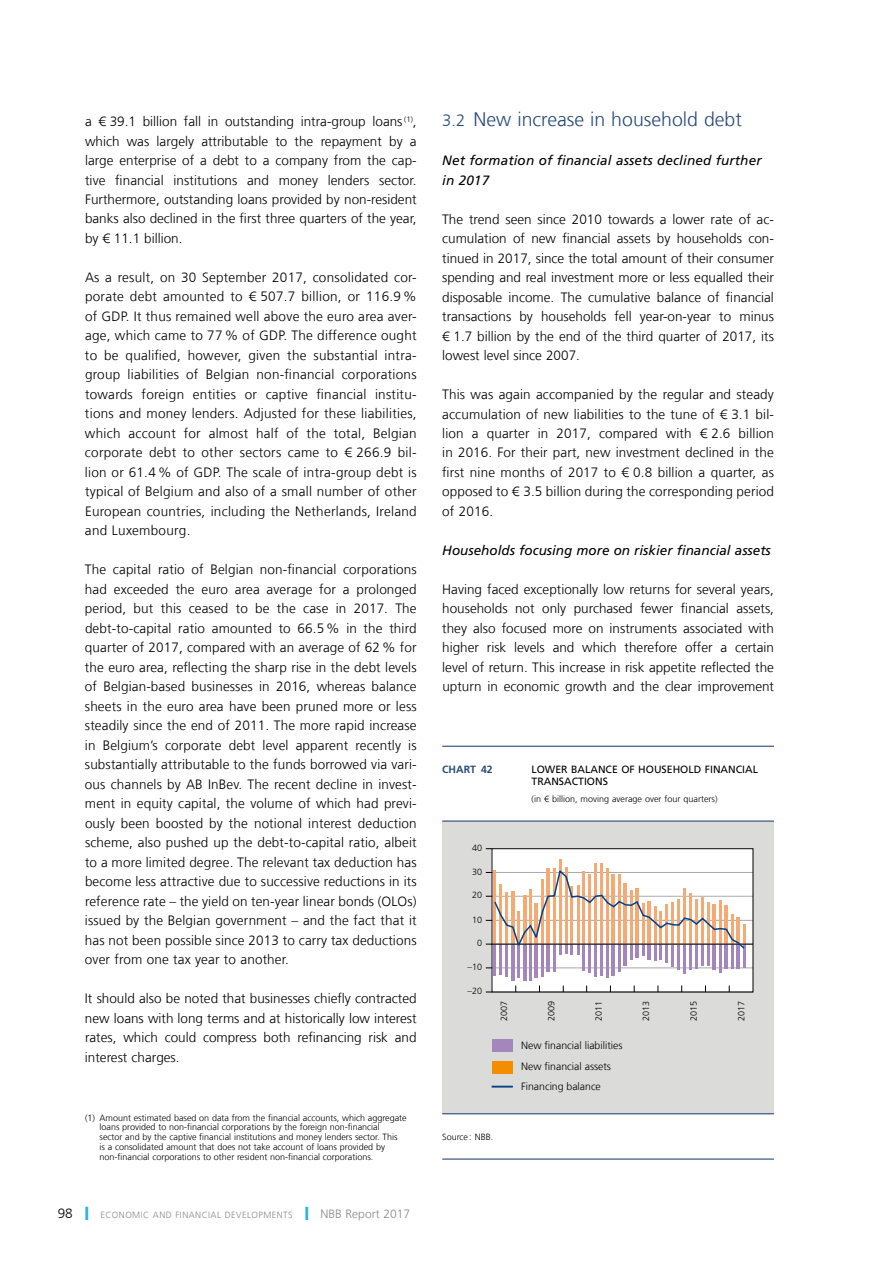
<style>
.page{position:relative;width:893px;height:1263px;background:#fff}
.page>*{position:absolute;margin:0;border:0;box-sizing:border-box;transform-origin:0 0}
.t1{font:300 19.5px "Frutiger LT Com";color:#2a4b7c}
.t2{font:300 13.5px/19.5px "Frutiger LT Com";color:#000;text-align:justify}
.t3{font:italic 13.5px/19.5px "Frutiger LT Com";letter-spacing:.01em;color:#000}
.t4{font:300 12px "Frutiger LT Com";color:#878988}
.t5{font:300 10.5px "Frutiger LT Com";color:#000}
.t6{font:10.5px/12px "Frutiger LT Com";color:#000}
.t7{font:700 10.5px "Frutiger LT Com";color:#2a4b7c}
.t8{font:300 9px/9.8px "Frutiger LT Com";color:#000}
.t9{font:300 9px "Frutiger LT Com";color:#878988}
.s1{font-size:13.5px;color:#000}
.s2{color:#27b3e6}
.s3{font-size:16.5px}
</style>
<div class="page">
<div style="left:442px;top:821px;width:332px;height:293px;background:#dbdbda"></div>
<hr style="left:442px;top:746px;width:332px;height:1px;background:#2a4b7c">
<hr style="left:442px;top:1158px;width:332px;height:2px;background:#2a4b7c">
<hr style="left:442px;top:820px;width:332px;height:2px;background:#2a4b7c">
<hr style="left:442px;top:1113px;width:332px;height:1px;background:#2a4b7c">
<div style="left:493px;top:1061px;width:20px;height:12px;background:#f48e00"></div>
<div style="left:493px;top:1039px;width:20px;height:12px;background:#a386bb"></div>
<svg style="left:492px;top:1086px;width:21px;height:1px"></svg>
<div style="left:492px;top:849px;width:261px;height:143px;background:#fff"></div>
<hr style="left:492px;top:872px;width:261px;height:1px;background:#a7a9a9">
<hr style="left:492px;top:896px;width:261px;height:1px;background:#a7a9a9">
<hr style="left:492px;top:920px;width:261px;height:1px;background:#a7a9a9">
<hr style="left:492px;top:968px;width:261px;height:1px;background:#a7a9a9">
<hr style="left:492px;top:992px;width:261px;height:1px;background:#a7a9a9">
<hr style="left:493px;top:944px;width:3px;height:31px;background:#a386bb">
<hr style="left:499px;top:944px;width:3px;height:31px;background:#a386bb">
<hr style="left:505px;top:944px;width:3px;height:33px;background:#a386bb">
<hr style="left:511px;top:944px;width:3px;height:36px;background:#a386bb">
<hr style="left:517px;top:944px;width:3px;height:34px;background:#a386bb">
<hr style="left:523px;top:944px;width:3px;height:37px;background:#a386bb">
<hr style="left:529px;top:944px;width:3px;height:36px;background:#a386bb">
<hr style="left:535px;top:944px;width:3px;height:33px;background:#a386bb">
<hr style="left:541px;top:944px;width:3px;height:32px;background:#a386bb">
<hr style="left:547px;top:944px;width:3px;height:27px;background:#a386bb">
<hr style="left:553px;top:944px;width:3px;height:27px;background:#a386bb">
<hr style="left:559px;top:860px;width:2px;height:84px;background:#f7a974">
<hr style="left:582px;top:944px;width:3px;height:27px;background:#a386bb">
<hr style="left:588px;top:944px;width:3px;height:28px;background:#a386bb">
<hr style="left:594px;top:944px;width:3px;height:32px;background:#a386bb">
<hr style="left:594px;top:863px;width:3px;height:81px;background:#f7a974">
<hr style="left:600px;top:944px;width:3px;height:32px;background:#a386bb">
<hr style="left:600px;top:863px;width:3px;height:81px;background:#f7a974">
<hr style="left:606px;top:944px;width:3px;height:33px;background:#a386bb">
<hr style="left:612px;top:944px;width:3px;height:32px;background:#a386bb">
<hr style="left:618px;top:944px;width:3px;height:27px;background:#a386bb">
<hr style="left:624px;top:944px;width:3px;height:22px;background:#a386bb">
<hr style="left:665px;top:944px;width:3px;height:19px;background:#a386bb">
<hr style="left:671px;top:944px;width:3px;height:22px;background:#a386bb">
<hr style="left:677px;top:944px;width:3px;height:26px;background:#a386bb">
<hr style="left:683px;top:944px;width:3px;height:30px;background:#a386bb">
<hr style="left:689px;top:944px;width:3px;height:26px;background:#a386bb">
<hr style="left:695px;top:944px;width:3px;height:24px;background:#a386bb">
<hr style="left:701px;top:944px;width:3px;height:21px;background:#a386bb">
<hr style="left:707px;top:944px;width:3px;height:22px;background:#a386bb">
<hr style="left:713px;top:944px;width:3px;height:25px;background:#a386bb">
<hr style="left:719px;top:944px;width:3px;height:28px;background:#a386bb">
<hr style="left:724px;top:944px;width:4px;height:24px;background:#a386bb">
<hr style="left:731px;top:944px;width:2px;height:24px;background:#a386bb">
<hr style="left:736px;top:944px;width:4px;height:25px;background:#a386bb">
<hr style="left:742px;top:944px;width:3px;height:24px;background:#a386bb">
<hr style="left:492px;top:944px;width:261px;height:1px;background:#000">
<svg style="left:486px;top:868px;width:260px;height:92px"></svg>
<div style="left:492px;top:848px;width:261px;height:144px;border:1px solid #000"></div>
<p class="t2" style="left:85px;top:111px;width:333px">a € 39.1 billion fall in outstanding intra-group loans <sup>(1)</sup>, which was largely attributable to the repayment by a large enterprise of a debt to a company from the cap‑ tive financial institutions and money lenders sector.<br>Furthermore, outstanding loans provided by non-resident banks also declined in the first three quarters of the year, by € 11.1 billion.</p>
<p class="t2" style="left:85px;top:267px;width:333px">As a result, on 30 September 2017, consolidated cor‑ porate debt amounted to € 507.7 billion, or 116.9% of GDP. It thus remained well above the euro area aver‑ age, which came to 77% of GDP. The difference ought to be qualified, however, given the substantial intra&shy;group liabilities of Belgian non-financial corporations towards foreign entities or captive financial institu‑ tions and money lenders. Adjusted for these liabilities, which account for almost half of the total, Belgian corporate debt to other sectors came to € 266.9 bil‑ lion or 61.4% of GDP. The scale of intra-group debt is typical of Belgium and also of a small number of other European countries, including the Netherlands, Ireland and Luxembourg.</p>
<p class="t2" style="left:85px;top:560px;width:333px">The capital ratio of Belgian non-financial corporations had exceeded the euro area average for a prolonged period, but this ceased to be the case in 2017. The debt-to-capital ratio amounted to 66.5% in the third quarter of 2017, compared with an average of 62% for the euro area, reflecting the sharp rise in the debt levels of Belgian-based businesses in 2016, whereas balance sheets in the euro area have been pruned more or less steadily since the end of 2011. The more rapid increase in Belgium’s corporate debt level apparent recently is substantially attributable to the funds borrowed via vari‑ ous channels by AB InBev. The recent decline in invest‑ ment in equity capital, the volume of which had previ‑ ously been boosted by the notional interest deduction scheme, also pushed up the debt-to-capital ratio, albeit to a more limited degree. The relevant tax deduction has become less attractive due to successive reductions in its reference rate – the yield on ten-year linear bonds (OLOs) issued by the Belgian government – and the fact that it has not been possible since 2013 to carry tax deductions over from one tax year to another.</p>
<p class="t2" style="left:85px;top:989px;width:333px">It should also be noted that businesses chiefly contracted new loans with long terms and at historically low interest rates, which could compress both refinancing risk and interest charges.</p>
<p class="t8" style="left:100px;top:1112px;width:309px;text-indent:-14px">(1) Amount estimated based on data from the financial accounts, which aggregate loans provided to non-financial corporations by the foreign non-financial<br>sector and by the captive financial institutions and money lenders sector. This<br>is a consolidated amount that does not take account of loans provided by non-financial corporations to other resident non-financial corporations.</p>
<p class="t9" style="left:58px;top:1209px;width:55px"><span class="s1">98</span> <span class="s2">❙</span> Economicandfinancialdevelopments</p>
<p class="t4" style="left:305px;top:1206px;width:106px"><span class="s2">❙</span> NBB Report 2017</p>
<h1 class="t1" style="left:442px;top:107px;width:301px"><span class="s3">3.2</span> New increase in household debt</h1>
<p class="t3" style="left:442px;top:150px;width:321px">Net formation of financial assets declined further in 2017</p>
<p class="t2" style="left:442px;top:209px;width:333px">The trend seen since 2010 towards a lower rate of ac‑ cumulation of new financial assets by households con‑ tinued in 2017, since the total amount of their consumer spending and real investment more or less equalled their disposable income. The cumulative balance of financial transactions by households fell year-on-year to minus € 1.7 billion by the end of the third quarter of 2017, its lowest level since 2007.</p>
<p class="t2" style="left:442px;top:384px;width:333px">This was again accompanied by the regular and steady accumulation of new liabilities to the tune of € 3.1 bil‑ lion a quarter in 2017, compared with € 2.6 billion in 2016. For their part, new investment declined in the first nine months of 2017 to € 0.8 billion a quarter, as opposed to € 3.5 billion during the corresponding period of 2016.</p>
<p class="t3" style="left:442px;top:540px;width:330px">Households focusing more on riskier financial assets</p>
<p class="t2" style="left:442px;top:579px;width:333px">Having faced exceptionally low returns for several years, households not only purchased fewer financial assets, they also focused more on instruments associated with higher risk levels and which therefore offer a certain level of return. This increase in risk appetite reflected the upturn in economic growth and the clear improvement</p>
<p class="t7" style="left:442px;top:763px;width:13px">Chart</p>
<p class="t7" style="left:481px;top:763px;width:13px">42</p>
<p class="t6" style="left:531px;top:763px;width:228px">LOWER BALANCE OF HOUSEHOLD FINANCIAL<br>TRANSACTIONS</p>
<p class="t8" style="left:531px;top:793px;width:188px">(in € billion, moving average over four quarters)</p>
<p class="t8" style="left:472px;top:843px;width:12px">40</p>
<p class="t8" style="left:472px;top:866px;width:12px">30</p>
<p class="t8" style="left:472px;top:890px;width:12px">20</p>
<p class="t8" style="left:472px;top:914px;width:12px">10</p>
<p class="t8" style="left:477px;top:938px;width:7px">0</p>
<p class="t8" style="left:468px;top:962px;width:16px">–10</p>
<p class="t8" style="left:468px;top:986px;width:16px">–20</p>
<p class="t8" style="left:499px;top:1020px;width:22px;rotate:-90deg">2007</p>
<p class="t8" style="left:546px;top:1020px;width:22px;rotate:-90deg">2009</p>
<p class="t8" style="left:594px;top:1020px;width:22px;rotate:-90deg">2011</p>
<p class="t8" style="left:641px;top:1020px;width:22px;rotate:-90deg">2013</p>
<p class="t8" style="left:689px;top:1020px;width:22px;rotate:-90deg">2015</p>
<p class="t8" style="left:736px;top:1020px;width:22px;rotate:-90deg">2017</p>
<p class="t5" style="left:521px;top:1039px;width:103px">New financial liabilities</p>
<p class="t5" style="left:521px;top:1060px;width:91px">New financial assets</p>
<p class="t5" style="left:521px;top:1080px;width:81px">Financing balance</p>
<p class="t8" style="left:442px;top:1131px;width:52px">Source : NBB.</p>
</div>
